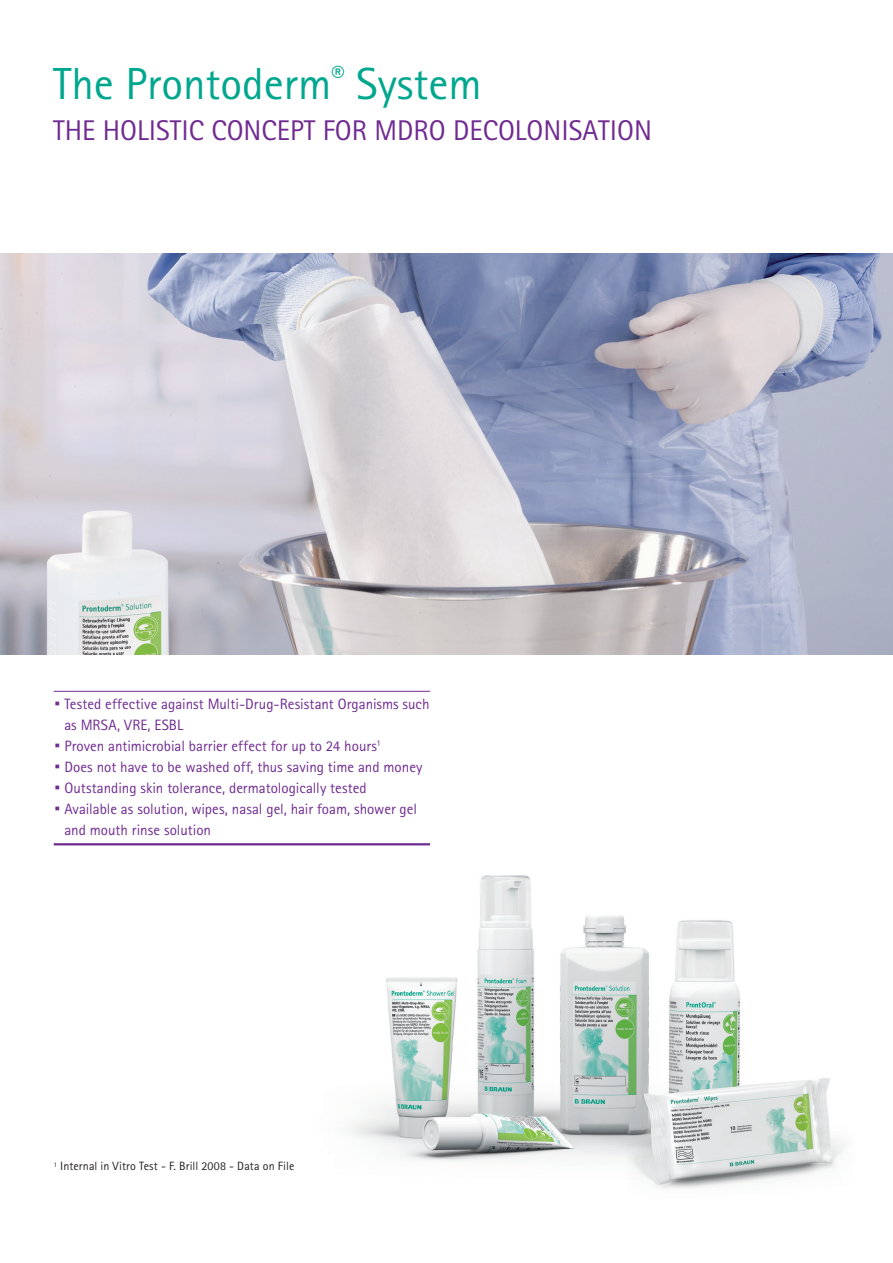
<style>
.page{position:relative;width:893px;height:1263px;background:#fff}
.page>*{position:absolute;margin:0;border:0;box-sizing:border-box;transform-origin:0 0}
.t1{font:45px "Rotis Sans Serif Pro";color:#00a78e}
.t2{font:28.5px "Rotis Sans Serif Pro";color:#702b91}
.t3{font:15px "Rotis Sans Serif Pro";color:#702b91}
.t4{font:12px "Rotis Sans Serif Pro";letter-spacing:.01em;color:#231f20}
.s1{font-weight:800;font-size:30px}
</style>
<div class="page">
<img style="left:347px;top:875px;width:394px;height:286px">
<img style="left:618px;top:1042px;width:226px;height:147px">
<img style="left:643px;top:1078px;width:188px;height:104px">
<hr style="left:54px;top:691px;width:376px;height:1px;background:#702b91">
<hr style="left:54px;top:843px;width:376px;height:2px;background:#702b91">
<img style="left:0;top:253px;width:893px;height:402px">
<h1 class="t1" style="left:53px;top:57px;width:430px">The Prontoderm<sup>®</sup> System</h1>
<h2 class="t2" style="left:53px;top:113px;width:600px">THE HOLISTIC CONCEPT FOR MDRO DECOLONISATION</h2>
<p class="t3" style="left:54px;top:695px;width:377px"><span class="s1">·</span> Tested effective against Multi-Drug-Resistant Organisms such</p>
<p class="t3" style="left:64px;top:716px;width:120px">as MRSA, VRE, ESBL</p>
<p class="t3" style="left:54px;top:737px;width:329px"><span class="s1">·</span> Proven antimicrobial barrier effect for up to 24 hours<sup>1</sup></p>
<p class="t3" style="left:54px;top:758px;width:370px"><span class="s1">·</span> Does not have to be washed off, thus saving time and money</p>
<p class="t3" style="left:54px;top:779px;width:315px"><span class="s1">·</span> Outstanding skin tolerance, dermatologically tested</p>
<p class="t3" style="left:54px;top:800px;width:365px"><span class="s1">·</span> Available as solution, wipes, nasal gel, hair foam, shower gel</p>
<p class="t3" style="left:64px;top:821px;width:148px">and mouth rinse solution</p>
<p class="t4" style="left:54px;top:1159px;width:242px"><sup>1</sup> Internal in Vitro Test - F. Brill 2008 - Data on File</p>
</div>
